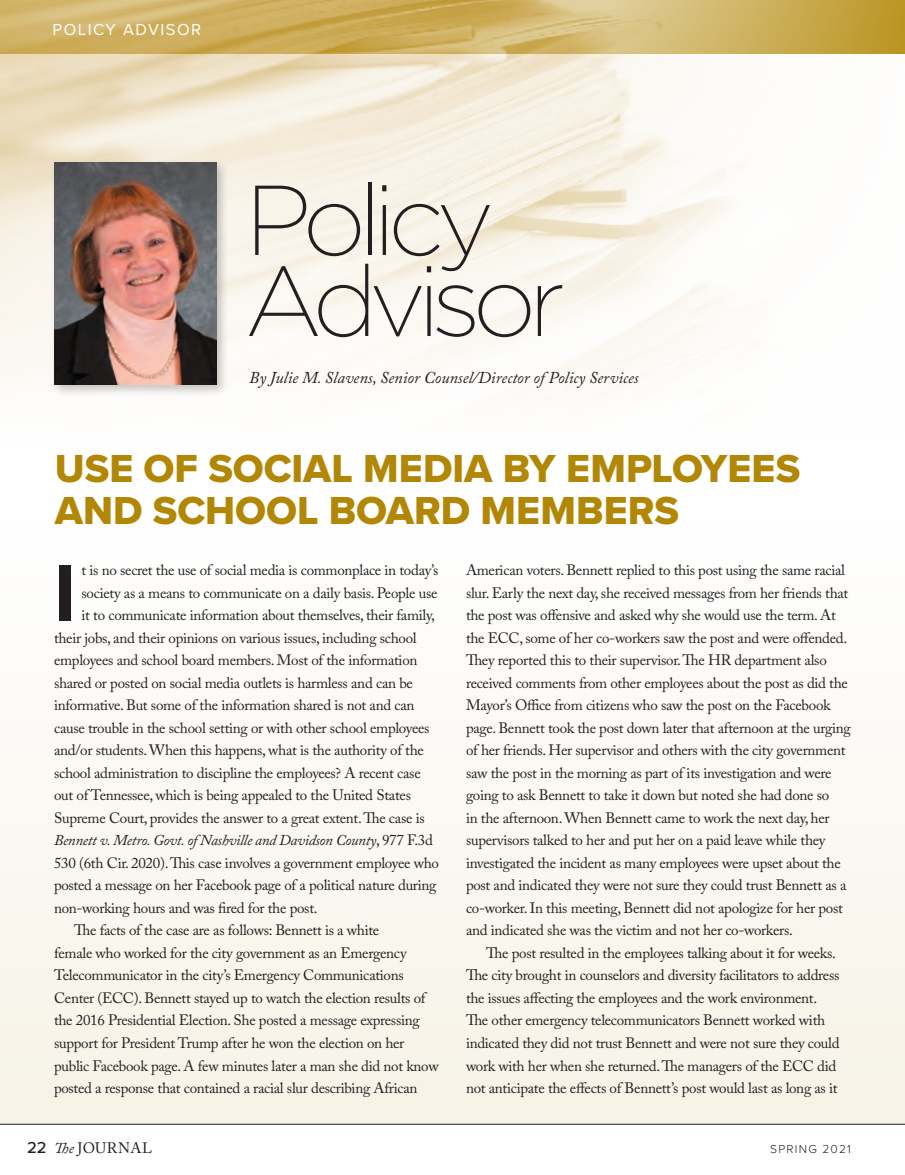
<style>
.page{position:relative;width:905px;height:1175px;background:#fff}
.page>*{position:absolute;margin:0;border:0;box-sizing:border-box;transform-origin:0 0}
.t1{font:200 99px/81px "Gotham";letter-spacing:-.08em;color:#231f20}
.t2{font:700 82.5px "Proxima Nova";color:#231f20}
.t3{font:40.5px/42px "Proxima Nova Extrabld";color:#b28705}
.t4{font:italic 16.5px "Adobe Caslon Pro";color:#231f20}
.t5{font:16.5px "Proxima Nova";letter-spacing:.09em;color:#fff}
.t6{font:15px/22.5px "Adobe Caslon Pro";letter-spacing:-.02em;color:#231f20}
.t7{font:italic 15px "Adobe Caslon Pro";letter-spacing:-.02em;color:#231f20}
.t8{font:15px "Adobe Caslon Pro";letter-spacing:.025em;color:#231f20}
.t9{font:300 12px "Proxima Nova";letter-spacing:.1em;color:#231f20}
.s1{font-style:normal}
.s2{font-family:"Proxima Nova";font-weight:500;font-size:16.5px}
.s3{font-style:italic}
</style>
<div class="page">
<div style="left:0;top:502px;width:904px;height:622px;background:#fbf9f3"></div>
<img style="left:0;top:0;width:904px;height:398px">
<hr style="left:0;top:1124px;width:904px;height:1px;background:#231f20">
<div style="left:51px;top:159px;width:178px;height:238px;background:#231f20;opacity:.25"></div>
<img style="left:54px;top:162px;width:162px;height:222px">
<p class="t5" style="left:52px;top:17px;width:150px">POLICY ADVISOR</p>
<h1 class="t1" style="left:245px;top:178px;width:321px">Policy<br>Advisor</h1>
<p class="t4" style="left:249px;top:368px;width:391px">By Julie M. Slavens, Senior Counsel/Director of Policy Services</p>
<h3 class="t3" style="left:55px;top:447px;width:746px">USE OF SOCIAL MEDIA BY EMPLOYEES<br>AND SCHOOL BOARD MEMBERS</h3>
<h2 class="t2" style="left:54px;top:531px;width:24px">I</h2>
<p class="t6" style="left:82px;top:559px;width:358px">t is no secret the use of social media is commonplace in today’s</p>
<p class="t6" style="left:82px;top:581px;width:357px">society as a means to communicate on a daily basis. People use</p>
<p class="t6" style="left:82px;top:604px;width:355px">it to communicate information about themselves, their family,</p>
<p class="t6" style="left:54px;top:626px;width:364px">their jobs, and their opinions on various issues, including school</p>
<p class="t6" style="left:54px;top:649px;width:365px">employees and school board members. Most of the information</p>
<p class="t6" style="left:54px;top:671px;width:360px">shared or posted on social media outlets is harmless and can be</p>
<p class="t6" style="left:54px;top:694px;width:362px">informative. But some of the information shared is not and can</p>
<p class="t6" style="left:54px;top:716px;width:377px">cause trouble in the school setting or with other school employees</p>
<p class="t6" style="left:54px;top:739px;width:371px">and/or students. When this happens, what is the authority of the</p>
<p class="t6" style="left:54px;top:761px;width:368px">school administration to discipline the employees? A recent case</p>
<p class="t6" style="left:54px;top:784px;width:358px">out of Tennessee, which is being appealed to the United States</p>
<p class="t6" style="left:54px;top:806px;width:372px">Supreme Court, provides the answer to a great extent. The case is</p>
<p class="t7" style="left:54px;top:831px;width:380px">Bennett v. Metro. Govt. of Nashville and Davidson County<span class="s1">, 977 F.3d</span></p>
<p class="t6" style="left:54px;top:851px;width:386px">530 (6th Cir. 2020). This case involves a government employee who</p>
<p class="t6" style="left:54px;top:874px;width:384px">posted a message on her Facebook page of a political nature during</p>
<p class="t6" style="left:54px;top:896px;width:265px">non-working hours and was fired for the post.</p>
<p class="t6" style="left:74px;top:919px;width:306px">The facts of the case are as follows: Bennett is a white</p>
<p class="t6" style="left:54px;top:941px;width:354px">female who worked for the city government as an Emergency</p>
<p class="t6" style="left:54px;top:964px;width:351px">Telecommunicator in the city’s Emergency Communications</p>
<p class="t6" style="left:54px;top:986px;width:373px">Center (ECC). Bennett stayed up to watch the election results of</p>
<p class="t6" style="left:54px;top:1009px;width:367px">the 2016 Presidential Election. She posted a message expressing</p>
<p class="t6" style="left:54px;top:1031px;width:352px">support for President Trump after he won the election on her</p>
<p class="t6" style="left:54px;top:1054px;width:386px">public Facebook page. A few minutes later a man she did not know</p>
<p class="t6" style="left:54px;top:1076px;width:365px">posted a response that contained a racial slur describing African</p>
<p class="t6" style="left:466px;top:559px;width:386px">American voters. Bennett replied to this post using the same racial slur. Early the next day, she received messages from her friends that the post was offensive and asked why she would use the term. At the ECC, some of her co-workers saw the post and were offended.<br>They reported this to their supervisor. The HR department also received comments from other employees about the post as did the Mayor’s Office from citizens who saw the post on the Facebook page. Bennett took the post down later that afternoon at the urging of her friends. Her supervisor and others with the city government saw the post in the morning as part of its investigation and were going to ask Bennett to take it down but noted she had done so<br>in the afternoon. When Bennett came to work the next day, her supervisors talked to her and put her on a paid leave while they investigated the incident as many employees were upset about the post and indicated they were not sure they could trust Bennett as a co-worker. In this meeting, Bennett did not apologize for her post and indicated she was the victim and not her co-workers.</p>
<p class="t6" style="left:466px;top:941px;width:375px;text-indent:20px">The post resulted in the employees talking about it for weeks.<br>The city brought in counselors and diversity facilitators to address the issues affecting the employees and the work environment.<br>The other emergency telecommunicators Bennett worked with indicated they did not trust Bennett and were not sure they could work with her when she returned. The managers of the ECC did not anticipate the effects of Bennett’s post would last as long as it</p>
<p class="t8" style="left:27px;top:1139px;width:127px"><span class="s2">22</span> <span class="s3">The</span> JOURNAL</p>
<p class="t9" style="left:770px;top:1140px;width:82px">SPRING 2021</p>
</div>
